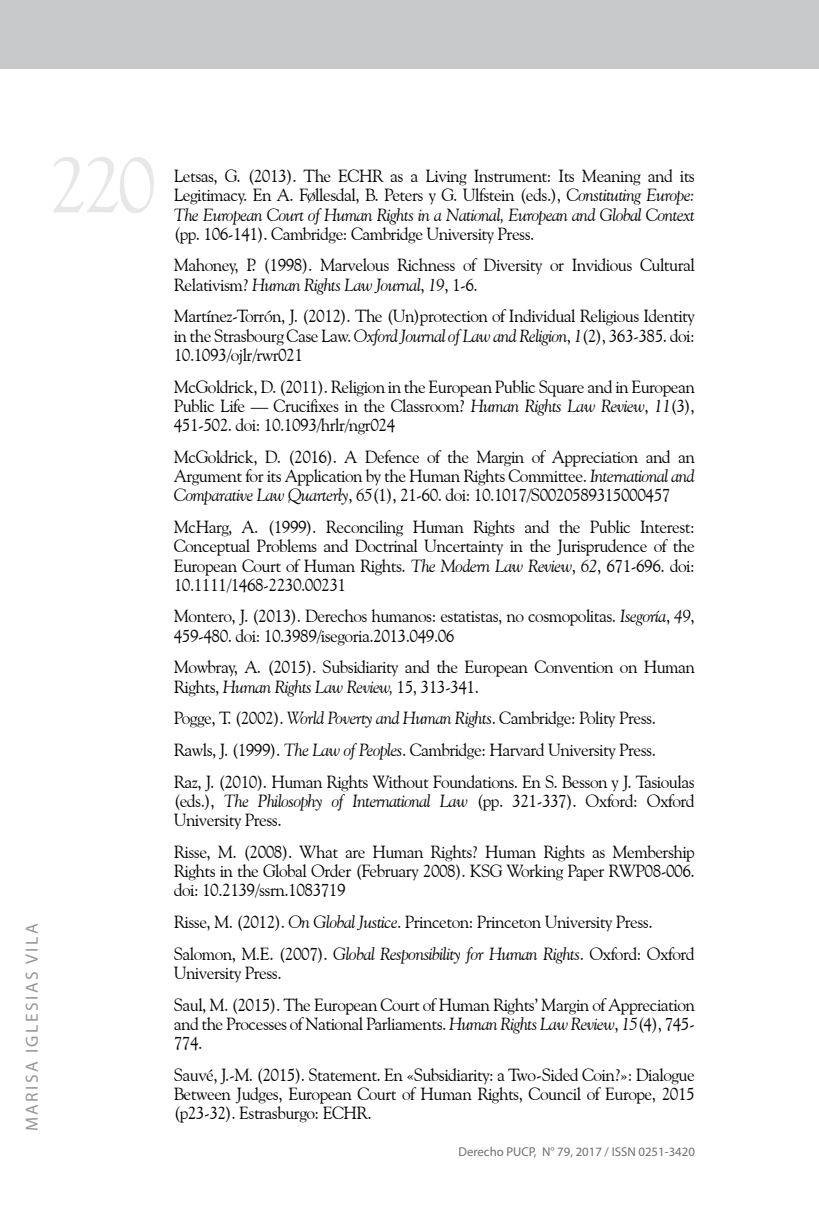
<style>
.page{position:relative;width:819px;height:1206px;background:#fff}
.page>*{position:absolute;margin:0;border:0;box-sizing:border-box;transform-origin:0 0}
.t1{font:78.75px "Goudy Old Style BT";color:#e6e7e8}
.t2{font:17.5px/19.2px "Goudy Old Style BT";letter-spacing:-.03em;color:#000}
.t3{font:17.5px "Myriad Pro";letter-spacing:.14em;color:#939598}
.t4{font:12.78px "Myriad Pro";color:#6d6e71}
.s1{font-style:italic}
.s2{font-family:"Goudy Old Style BT Roman SC800"}
</style>
<div class="page">
<div style="left:0;top:0;width:819px;height:69px;background:#c7c8ca"></div>
<h1 class="t1" style="left:49px;top:136px;width:109px">220</h1>
<p class="t3" style="left:21px;top:1131px;width:209px;rotate:-90deg">MARISA IGLESIAS VILA</p>
<p class="t2" style="left:174px;top:166px;width:522px;text-align:justify">Letsas, G. (2013). The ECHR as a Living Instrument: Its Meaning and its Legitimacy. En A. Føllesdal, B. Peters y G. Ulfstein (eds.), <span class="s1">Constituting Europe:<br>The European Court of Human Rights in a National, European and Global Context</span></p>
<p class="t2" style="left:174px;top:218px;width:522px;line-height:31.7px">(pp. 106-141). Cambridge: Cambridge University Press.<br>Mahoney, P. (1998). Marvelous Richness of Diversity or Invidious Cultural</p>
<p class="t2" style="left:174px;top:268px;width:522px;line-height:31.7px">Relativism? <span class="s1">Human Rights Law Journal</span>, <span class="s1">19</span>, 1-6.<br>Martínez-Torrón, J. (2012). The (Un)protection of Individual Religious Identity</p>
<p class="t2" style="left:174px;top:326px;width:522px">in the Strasbourg Case Law. <span class="s1">Oxford Journal of Law and Religion</span>, <span class="s1">1</span>(2), 363-385. doi:<br>10.1093/ojlr/rwr021</p>
<p class="t2" style="left:174px;top:376px;width:522px;text-align:justify">McGoldrick, D. (2011). Religion in the European Public Square and in European Public Life — Crucifixes in the Classroom? <span class="s1">Human Rights Law Review</span>, <span class="s1">11</span>(3), 451-502. doi: 10.1093/hrlr/ngr024</p>
<p class="t2" style="left:174px;top:447px;width:522px;text-align:justify">McGoldrick, D. (2016). A Defence of the Margin of Appreciation and an Argument for its Application by the Human Rights Committee. <span class="s1">International and Comparative Law Quarterly</span>, <span class="s1">65</span>(1), 21-60. doi: 10.1017/S0020589315000457</p>
<p class="t2" style="left:174px;top:517px;width:522px;text-align:justify">McHarg, A. (1999). Reconciling Human Rights and the Public Interest:<br>Conceptual Problems and Doctrinal Uncertainty in the Jurisprudence of the European Court of Human Rights. <span class="s1">The Modern Law Review</span>, <span class="s1">62</span>, 671-696. doi:<br>10.1111/1468-2230.00231</p>
<p class="t2" style="left:174px;top:606px;width:522px">Montero, J. (2013). Derechos humanos: estatistas, no cosmopolitas. <span class="s1">Isegoría</span>, <span class="s1">49</span>,<br>459-480. doi: 10.3989/isegoria.2013.049.06</p>
<p class="t2" style="left:174px;top:657px;width:522px">Mowbray, A. (2015). Subsidiarity and the European Convention on Human<br>Rights, <span class="s1">Human Rights Law Review,</span> 15, <span class="s2">313-341.</span></p>
<p class="t2" style="left:174px;top:702px;width:522px;line-height:31.7px">Pogge, T. (2002). <span class="s1">World Poverty and Human Rights</span>. Cambridge: Polity Press.<br>Rawls, J. (1999). <span class="s1">The Law of Peoples</span>. Cambridge: Harvard University Press.<br>Raz, J. (2010). Human Rights Without Foundations. En S. Besson y J. Tasioulas</p>
<p class="t2" style="left:174px;top:791px;width:522px">(eds.), <span class="s1">The Philosophy of International Law</span> (pp. 321-337). Oxford: Oxford<br>University Press.</p>
<p class="t2" style="left:174px;top:841px;width:522px;text-align:justify">Risse, M. (2008). What are Human Rights? Human Rights as Membership Rights in the Global Order (February 2008). KSG Working Paper RWP08-006. doi: 10.2139/ssrn.1083719</p>
<p class="t2" style="left:174px;top:905px;width:522px;line-height:31.7px">Risse, M. (2012). <span class="s1">On Global Justice</span>. Princeton: Princeton University Press.<br>Salomon, M.E. (2007). <span class="s1">Global Responsibility for Human Rights</span>. Oxford: Oxford</p>
<p class="t2" style="left:174px;top:956px;width:522px;line-height:31.7px">University Press.<br>Saul, M. (2015). The European Court of Human Rights’ Margin of Appreciation</p>
<p class="t2" style="left:174px;top:1013px;width:522px">and the Processes of National Parliaments. <span class="s1">Human Rights Law Review</span>, <span class="s1">15</span>(4), 745-<br>774.</p>
<p class="t2" style="left:174px;top:1064px;width:522px;text-align:justify">Sauvé, J.-M. (2015). Statement. En «Subsidiarity: a Two-Sided Coin?»: Dialogue Between Judges, European Court of Human Rights, Council of Europe, 2015 (p23-32). Estrasburgo: ECHR.</p>
<p class="t4" style="left:458px;top:1144px;width:238px">Derecho PUCP, N° 79, 2017 / ISSN 0251-3420</p>
</div>
